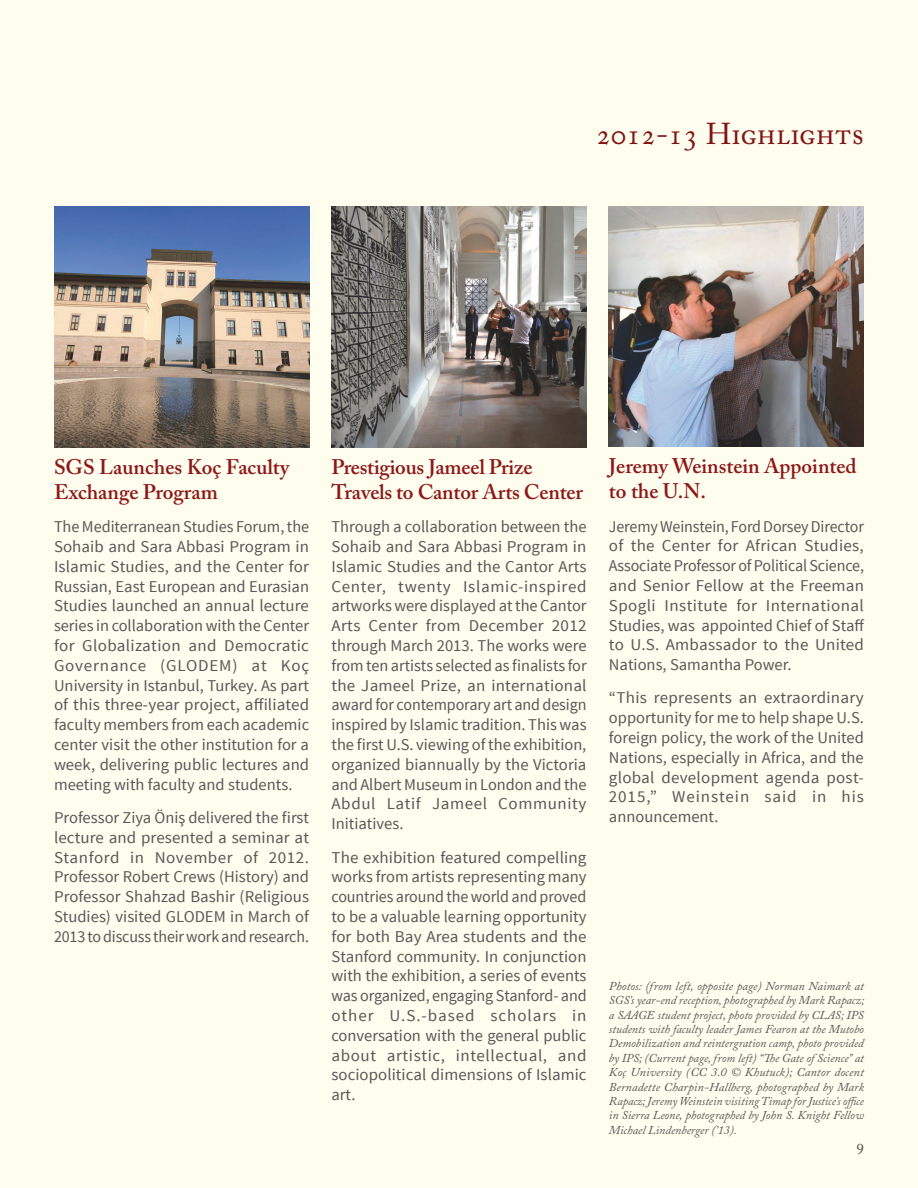
<style>
.page{position:relative;width:918px;height:1188px;background:#fffde9}
.page>*{position:absolute;margin:0;border:0;box-sizing:border-box;transform-origin:0 0}
.t1{font:30px "Adobe Caslon Pro";color:#801416}
.t2{font:600 21px/25.2px "Adobe Caslon Pro";letter-spacing:-.01em;color:#8c181b}
.t3{font:16.5px/19.8px "Source Sans Pro";color:#57585a;text-align:justify}
.t4{font:15px "Adobe Caslon Pro";color:#57585a}
.t5{font:italic 12px/14.4px "Adobe Caslon Pro";color:#57585a;text-align:justify}
</style>
<div class="page">
<img style="left:609px;top:206px;width:255px;height:240px">
<img style="left:54px;top:207px;width:255px;height:241px">
<img style="left:331px;top:207px;width:256px;height:241px">
<h1 class="t1" style="left:596px;top:116px;width:269px">2012-13 Highlights</h1>
<p class="t2" style="left:54px;top:454px;width:238px">SGS Launches Koç Faculty<br>Exchange Program</p>
<p class="t3" style="left:54px;top:517px;width:257px">The Mediterranean Studies Forum, the Sohaib and Sara Abbasi Program in Islamic Studies, and the Center for Russian, East European and Eurasian Studies launched an annual lecture series in collaboration with the Center for Globalization and Democratic Governance (GLODEM) at Koç University in Istanbul, Turkey. As part of this three-year project, affiliated faculty members from each academic center visit the other institution for a week, delivering public lectures and meeting with faculty and students.</p>
<p class="t3" style="left:54px;top:808px;width:257px">Professor Ziya Öniş delivered the first lecture and presented a seminar at Stanford in November of 2012.<br>Professor Robert Crews (History) and Professor Shahzad Bashir (Religious Studies) visited GLODEM in March of 2013 to discuss their work and research.</p>
<p class="t2" style="left:331px;top:454px;width:253px">Prestigious Jameel Prize<br>Travels to Cantor Arts Center</p>
<p class="t3" style="left:331px;top:517px;width:257px">Through a collaboration between the Sohaib and Sara Abbasi Program in Islamic Studies and the Cantor Arts Center, twenty Islamic-inspired artworks were displayed at the Cantor Arts Center from December 2012 through March 2013. The works were from ten artists selected as finalists for the Jameel Prize, an international award for contemporary art and design inspired by Islamic tradition. This was the first U.S. viewing of the exhibition, organized biannually by the Victoria and Albert Museum in London and the Abdul Latif Jameel Community Initiatives.</p>
<p class="t3" style="left:331px;top:847px;width:257px">The exhibition featured compelling works from artists representing many countries around the world and proved to be a valuable learning opportunity for both Bay Area students and the Stanford community. In conjunction with the exhibition, a series of events was organized, engaging Stanford- and other U.S.-based scholars in conversation with the general public about artistic, intellectual, and sociopolitical dimensions of Islamic art.</p>
<p class="t2" style="left:609px;top:453px;width:249px">Jeremy Weinstein Appointed to the U.N.</p>
<p class="t3" style="left:609px;top:517px;width:257px">Jeremy Weinstein, Ford Dorsey Director of the Center for African Studies, Associate Professor of Political Science, and Senior Fellow at the Freeman Spogli Institute for International Studies, was appointed Chief of Staff to U.S. Ambassador to the United Nations, Samantha Power.</p>
<p class="t3" style="left:609px;top:688px;width:257px">“This represents an extraordinary opportunity for me to help shape U.S. foreign policy, the work of the United Nations, especially in Africa, and the global development agenda post-2015,” Weinstein said in his announcement.</p>
<p class="t5" style="left:609px;top:979px;width:257px">Photos: (from left, opposite page) Norman Naimark at SGS’s year-end reception, photographed by Mark Rapacz; a SAAGE student project, photo provided by CLAS; IPS students with faculty leader James Fearon at the Mutobo Demobilization and reintergration camp, photo provided by IPS; (Current page, from left) “The Gate of Science” at Koç University (CC 3.0 © Khutuck); Cantor docent Bernadette Charpin-Hallberg, photographed by Mark Rapacz; Jeremy Weinstein visiting Timap for Justice’s office in Sierra Leone, photographed by John S. Knight Fellow Michael Lindenberger (’13).</p>
<p class="t4" style="left:856px;top:1140px;width:9px">9</p>
</div>
